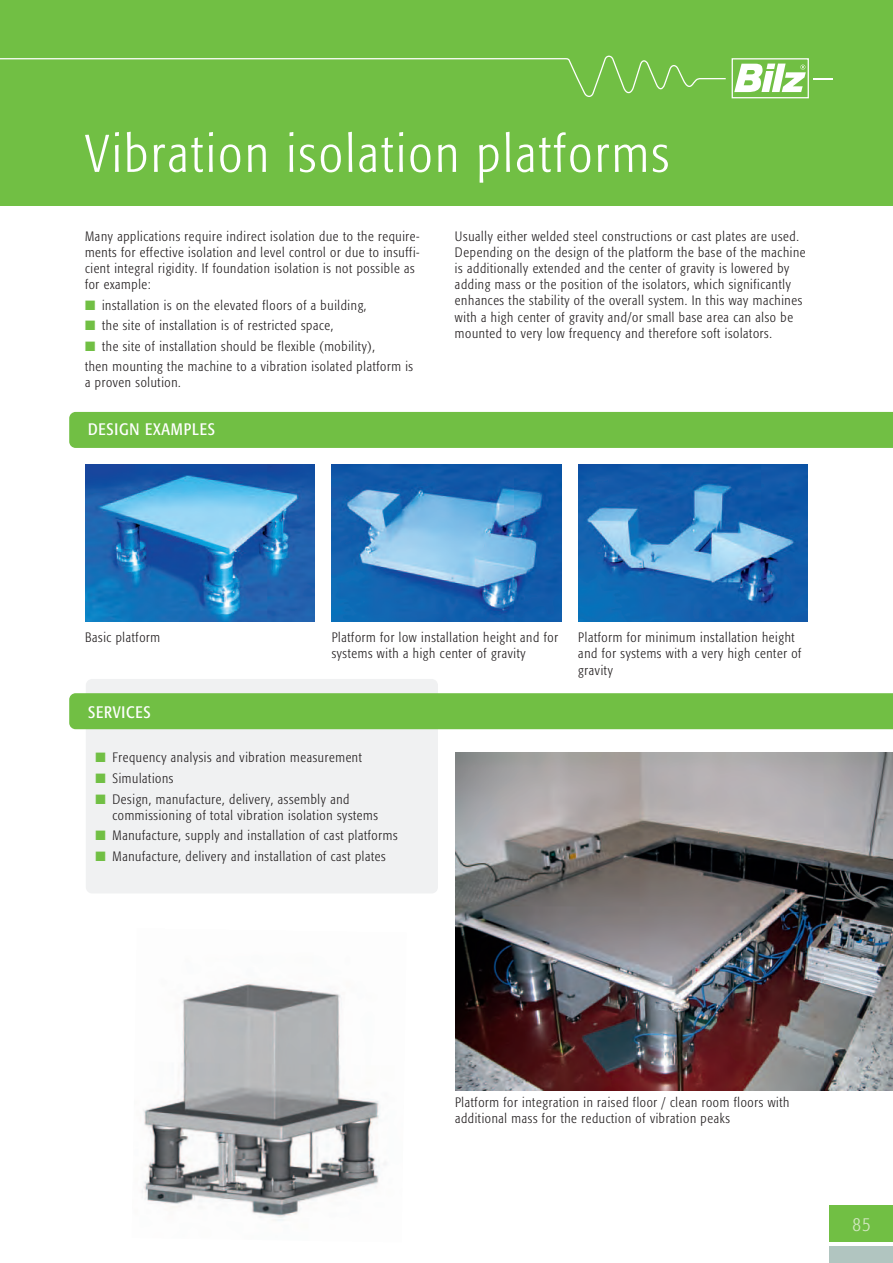
<style>
.page{position:relative;width:893px;height:1263px;background:#fff}
.page>*{position:absolute;margin:0;border:0;box-sizing:border-box;transform-origin:0 0}
.t1{font:300 52.5px "Formata Condensed";letter-spacing:.05em;color:#fff}
.t2{font:300 19.65px "Formata Condensed";color:#d2e7c0}
.t3{font:16.5px "Formata Condensed";letter-spacing:.05em;color:#fff}
.t4{font:300 13.5px/16.2px "Formata Condensed";letter-spacing:.05em;color:#231f20}
.s1{color:#71bf44}
</style>
<div class="page">
<img style="left:142px;top:983px;width:244px;height:238px">
<div style="left:86px;top:679px;width:352px;height:214px;background:#f0f1f2"></div>
<div style="left:829px;top:1204px;width:64px;height:37px;background:#71bf44"></div>
<div style="left:829px;top:1246px;width:64px;height:17px;background:#b1c5c0"></div>
<img style="left:85px;top:464px;width:230px;height:158px">
<img style="left:332px;top:464px;width:229px;height:158px">
<img style="left:578px;top:464px;width:230px;height:158px">
<div style="left:0;top:0;width:893px;height:206px;background:#71bf44"></div>
<div style="left:732px;top:58px;width:77px;height:40px;border:1px solid #fff"></div>
<svg style="left:1px;top:56px;width:725px;height:41px"></svg>
<svg style="left:813px;top:78px;width:20px;height:1px"></svg>
<svg style="left:734px;top:64px;width:72px;height:28px"></svg>
<div style="left:69px;top:412px;width:824px;height:36px;background:#71bf44"></div>
<div style="left:69px;top:693px;width:824px;height:36px;background:#71bf44"></div>
<img style="left:455px;top:752px;width:438px;height:338px">
<p class="t1" style="left:85px;top:132px;width:585px">Vibration isolation platforms</p>
<p class="t4" style="left:85px;top:229px;width:336px">Many applications require indirect isolation due to the require&shy;ments for effective isolation and level control or due to insuffi&shy;cient integral rigidity. If foundation isolation is not possible as for example:</p>
<p class="t4" style="left:85px;top:298px;width:283px"><span class="s1">■</span> installation is on the elevated floors of a building,</p>
<p class="t4" style="left:85px;top:318px;width:250px"><span class="s1">■</span> the site of installation is of restricted space,</p>
<p class="t4" style="left:85px;top:337px;width:330px;line-height:20.4px"><span class="s1">■</span> the site of installation should be flexible (mobility),<br>then mounting the machine to a vibration isolated platform is</p>
<p class="t4" style="left:85px;top:376px;width:97px">a proven solution.</p>
<p class="t3" style="left:88px;top:423px;width:128px">DESIGN EXAMPLES</p>
<p class="t4" style="left:455px;top:229px;width:352px">Usually either welded steel constructions or cast plates are used.<br>Depending on the design of the platform the base of the machine is additionally extended and the center of gravity is lowered by adding mass or the position of the isolators, which significantly enhances the stability of the overall system. In this way machines with a high center of gravity and/or small base area can also be mounted to very low frequency and therefore soft isolators.</p>
<p class="t4" style="left:332px;top:630px;width:228px">Platform for low installation height and for systems with a high center of gravity</p>
<p class="t4" style="left:85px;top:630px;width:77px">Basic platform</p>
<p class="t4" style="left:578px;top:630px;width:225px">Platform for minimum installation height and for systems with a very high center of gravity</p>
<p class="t3" style="left:88px;top:705px;width:64px">SERVICES</p>
<p class="t4" style="left:95px;top:751px;width:268px"><span class="s1">■</span> Frequency analysis and vibration measurement</p>
<p class="t4" style="left:95px;top:771px;width:80px"><span class="s1">■</span> Simulations</p>
<p class="t4" style="left:112px;top:792px;width:267px;text-indent:-17px"><span class="s1">■</span> Design, manufacture, delivery, assembly and commissioning of total vibration isolation systems</p>
<p class="t4" style="left:95px;top:828px;width:304px"><span class="s1">■</span> Manufacture, supply and installation of cast platforms</p>
<p class="t4" style="left:95px;top:849px;width:292px"><span class="s1">■</span> Manufacture, delivery and installation of cast plates</p>
<p class="t4" style="left:455px;top:1095px;width:336px">Platform for integration in raised floor / clean room floors with additional mass for the reduction of vibration peaks</p>
<p class="t2" style="left:852px;top:1216px;width:20px">85</p>
</div>
